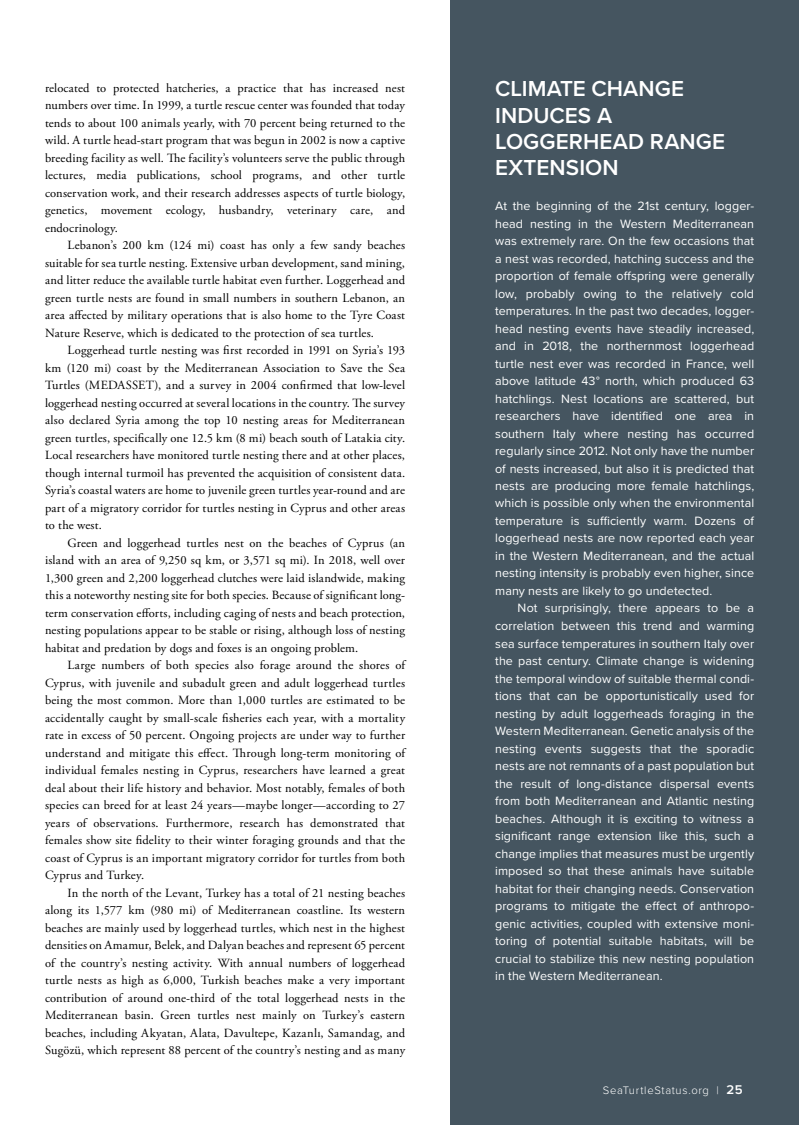
<style>
.page{position:relative;width:799px;height:1125px;background:#fff}
.page>*{position:absolute;margin:0;border:0;box-sizing:border-box;transform-origin:0 0}
.t1{font:600 22.5px/26.2px "Proxima Nova";letter-spacing:.005em;color:#fff}
.t2{font:12.5px/17.5px "Adobe Garamond Pro";letter-spacing:.01em;color:#000;text-align:justify}
.t3{font:12.5px/17.5px "Proxima Nova";letter-spacing:.005em;color:#fff;text-align:justify}
.t4{font:300 11.25px "Proxima Nova";letter-spacing:.06em;color:#fff}
.s1{font-weight:600;font-size:13.12px}
</style>
<div class="page">
<div style="left:450px;top:0;width:349px;height:1125px;background:#455560"></div>
<p class="t2" style="left:45px;top:80px;width:362px">relocated to protected hatcheries, a practice that has increased nest numbers over time. In 1999, a turtle rescue center was founded that today tends to about 100 animals yearly, with 70 percent being returned to the wild. A turtle head-start program that was begun in 2002 is now a captive breeding facility as well. The facility’s volunteers serve the public through lectures, media publications, school programs, and other turtle conservation work, and their research addresses aspects of turtle biology, genetics, movement ecology, husbandry, veterinary care, and endocrinology.</p>
<p class="t2" style="left:45px;top:237px;width:362px;text-indent:22px">Lebanon’s 200 km (124 mi) coast has only a few sandy beaches suitable for sea turtle nesting. Extensive urban development, sand mining, and litter reduce the available turtle habitat even further. Loggerhead and green turtle nests are found in small numbers in southern Lebanon, an area affected by military operations that is also home to the Tyre Coast Nature Reserve, which is dedicated to the protection of sea turtles.</p>
<p class="t2" style="left:45px;top:342px;width:362px;text-indent:22px">Loggerhead turtle nesting was first recorded in 1991 on Syria’s 193 km (120 mi) coast by the Mediterranean Association to Save the Sea Turtles (MEDASSET), and a survey in 2004 confirmed that low-level loggerhead nesting occurred at several locations in the country. The survey also declared Syria among the top 10 nesting areas for Mediterranean green turtles, specifically one 12.5 km (8 mi) beach south of Latakia city.<br>Local researchers have monitored turtle nesting there and at other places, though internal turmoil has prevented the acquisition of consistent data.<br>Syria’s coastal waters are home to juvenile green turtles year-round and are part of a migratory corridor for turtles nesting in Cyprus and other areas to the west.</p>
<p class="t2" style="left:45px;top:535px;width:362px;text-indent:22px">Green and loggerhead turtles nest on the beaches of Cyprus (an island with an area of 9,250 sq km, or 3,571 sq mi). In 2018, well over 1,300 green and 2,200 loggerhead clutches were laid islandwide, making this a noteworthy nesting site for both species. Because of significant long&shy;term conservation efforts, including caging of nests and beach protection, nesting populations appear to be stable or rising, although loss of nesting habitat and predation by dogs and foxes is an ongoing problem.</p>
<p class="t2" style="left:45px;top:657px;width:362px;text-indent:22px">Large numbers of both species also forage around the shores of Cyprus, with juvenile and subadult green and adult loggerhead turtles being the most common. More than 1,000 turtles are estimated to be accidentally caught by small-scale fisheries each year, with a mortality rate in excess of 50 percent. Ongoing projects are under way to further understand and mitigate this effect. Through long-term monitoring of individual females nesting in Cyprus, researchers have learned a great deal about their life history and behavior. Most notably, females of both species can breed for at least 24 years—maybe longer—according to 27 years of observations. Furthermore, research has demonstrated that females show site fidelity to their winter foraging grounds and that the coast of Cyprus is an important migratory corridor for turtles from both Cyprus and Turkey.</p>
<p class="t2" style="left:45px;top:885px;width:362px;text-indent:22px">In the north of the Levant, Turkey has a total of 21 nesting beaches along its 1,577 km (980 mi) of Mediterranean coastline. Its western beaches are mainly used by loggerhead turtles, which nest in the highest densities on Amamur, Belek, and Dalyan beaches and represent 65 percent of the country’s nesting activity. With annual numbers of loggerhead turtle nests as high as 6,000, Turkish beaches make a very important contribution of around one-third of the total loggerhead nests in the Mediterranean basin. Green turtles nest mainly on Turkey’s eastern beaches, including Akyatan, Alata, Davultepe, Kazanlı, Samandag, and Sugözü, which represent 88 percent of the country’s nesting and as many</p>
<h1 class="t1" style="left:495px;top:75px;width:231px">CLIMATE CHANGE<br>INDUCES A<br>LOGGERHEAD RANGE<br>EXTENSION</h1>
<p class="t3" style="left:495px;top:197px;width:261px">At the beginning of the 21st century, logger&shy;head nesting in the Western Mediterranean was extremely rare. On the few occasions that a nest was recorded, hatching success and the proportion of female offspring were generally low, probably owing to the relatively cold temperatures. In the past two decades, logger&shy;head nesting events have steadily increased, and in 2018, the northernmost loggerhead turtle nest ever was recorded in France, well above latitude 43° north, which produced 63 hatchlings. Nest locations are scattered, but researchers have identified one area in southern Italy where nesting has occurred regularly since 2012. Not only have the number of nests increased, but also it is predicted that nests are producing more female hatchlings, which is possible only when the environmental temperature is sufficiently warm. Dozens of loggerhead nests are now reported each year in the Western Mediterranean, and the actual nesting intensity is probably even higher, since many nests are likely to go undetected.</p>
<p class="t3" style="left:495px;top:599px;width:260px;text-indent:22px">Not surprisingly, there appears to be a correlation between this trend and warming sea surface temperatures in southern Italy over the past century. Climate change is widening the temporal window of suitable thermal condi&shy;tions that can be opportunistically used for nesting by adult loggerheads foraging in the Western Mediterranean. Genetic analysis of the nesting events suggests that the sporadic nests are not remnants of a past population but the result of long-distance dispersal events from both Mediterranean and Atlantic nesting beaches. Although it is exciting to witness a significant range extension like this, such a change implies that measures must be urgently imposed so that these animals have suitable habitat for their changing needs. Conservation programs to mitigate the effect of anthropo&shy;genic activities, coupled with extensive moni&shy;toring of potential suitable habitats, will be crucial to stabilize this new nesting population in the Western Mediterranean.</p>
<p class="t4" style="left:603px;top:1082px;width:141px">SeaTurtleStatus.org | <span class="s1">25</span></p>
</div>
